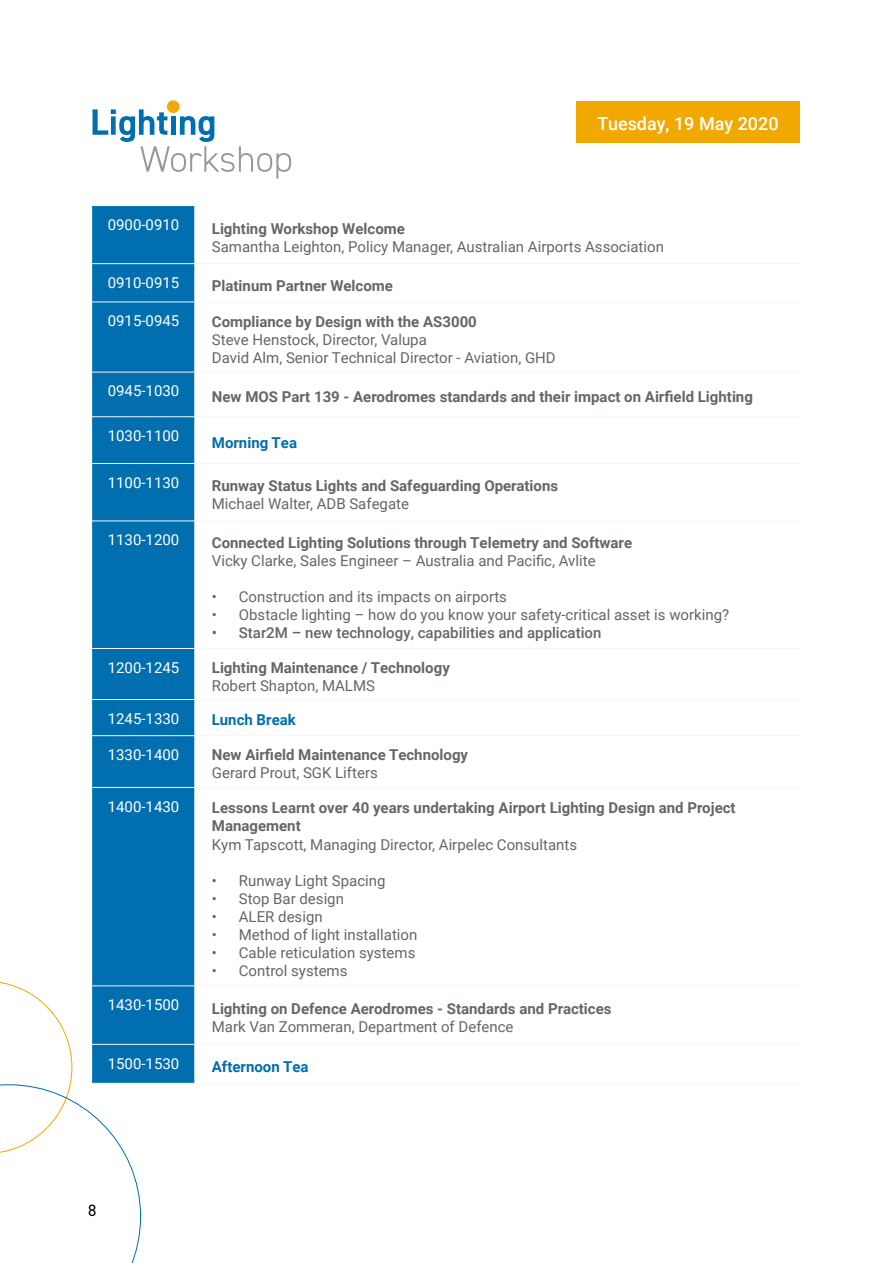
<style>
.page{position:relative;width:893px;height:1263px;background:#fff}
.page>*{position:absolute;margin:0;border:0;box-sizing:border-box;transform-origin:0 0}
.t1{font:500 18px "Roboto";color:#fff}
.t2{font:16.5px "DIN2014";color:#000}
.t3{font:15px/18px "Roboto";color:#626769}
.t4{font:700 15px/18px "Roboto";color:#626769}
.t5{font:15px "Roboto";color:#fff}
.t6{font:500 15px "Roboto";color:#626769}
.t7{font:700 15px "Roboto";color:#006eaf}
</style>
<div class="page">
<svg style="left:93px;top:109px;width:198px;height:70px"></svg>
<div style="left:167px;top:100px;width:13px;height:13px;background:#f1a800;border-radius:50%"></div>
<svg style="left:0;top:982px;width:141px;height:281px"></svg>
<div style="left:576px;top:101px;width:224px;height:41px;background:#f1a800"></div>
<div style="left:92px;top:206px;width:102px;height:877px;background:#006eaf"></div>
<hr style="left:194px;top:206px;width:1px;height:57px;background:#f8f7f7">
<hr style="left:92px;top:263px;width:103px;height:1px;background:#f8f7f7">
<hr style="left:195px;top:263px;width:606px;height:1px;background:#f8f7f7">
<hr style="left:194px;top:264px;width:1px;height:38px;background:#f8f7f7">
<hr style="left:92px;top:302px;width:103px;height:1px;background:#f8f7f7">
<hr style="left:195px;top:302px;width:606px;height:1px;background:#f8f7f7">
<hr style="left:194px;top:302px;width:1px;height:70px;background:#f8f7f7">
<hr style="left:92px;top:372px;width:103px;height:1px;background:#f8f7f7">
<hr style="left:195px;top:372px;width:606px;height:1px;background:#f8f7f7">
<hr style="left:194px;top:372px;width:1px;height:44px;background:#f8f7f7">
<hr style="left:92px;top:416px;width:103px;height:1px;background:#f8f7f7">
<hr style="left:195px;top:416px;width:606px;height:1px;background:#f8f7f7">
<hr style="left:194px;top:417px;width:1px;height:46px;background:#f8f7f7">
<hr style="left:92px;top:463px;width:103px;height:1px;background:#f8f7f7">
<hr style="left:195px;top:463px;width:606px;height:1px;background:#f8f7f7">
<hr style="left:194px;top:464px;width:1px;height:56px;background:#f8f7f7">
<hr style="left:92px;top:520px;width:103px;height:1px;background:#f8f7f7">
<hr style="left:195px;top:520px;width:606px;height:1px;background:#f8f7f7">
<hr style="left:194px;top:521px;width:1px;height:127px;background:#f8f7f7">
<hr style="left:92px;top:648px;width:103px;height:1px;background:#f8f7f7">
<hr style="left:195px;top:648px;width:606px;height:1px;background:#f8f7f7">
<hr style="left:194px;top:649px;width:1px;height:50px;background:#f8f7f7">
<hr style="left:92px;top:699px;width:103px;height:1px;background:#f8f7f7">
<hr style="left:195px;top:699px;width:606px;height:1px;background:#f8f7f7">
<hr style="left:194px;top:700px;width:1px;height:35px;background:#f8f7f7">
<hr style="left:92px;top:735px;width:103px;height:1px;background:#f8f7f7">
<hr style="left:195px;top:735px;width:606px;height:1px;background:#f8f7f7">
<hr style="left:194px;top:736px;width:1px;height:51px;background:#f8f7f7">
<hr style="left:92px;top:787px;width:103px;height:1px;background:#f8f7f7">
<hr style="left:195px;top:787px;width:606px;height:1px;background:#f8f7f7">
<hr style="left:194px;top:788px;width:1px;height:197px;background:#f8f7f7">
<hr style="left:92px;top:985px;width:103px;height:1px;background:#f8f7f7">
<hr style="left:195px;top:985px;width:606px;height:1px;background:#f8f7f7">
<hr style="left:194px;top:986px;width:1px;height:58px;background:#f8f7f7">
<hr style="left:92px;top:1044px;width:103px;height:1px;background:#f8f7f7">
<hr style="left:195px;top:1044px;width:606px;height:1px;background:#f8f7f7">
<hr style="left:194px;top:1045px;width:1px;height:38px;background:#f8f7f7">
<hr style="left:92px;top:1083px;width:103px;height:1px;background:#f8f7f7">
<hr style="left:195px;top:1083px;width:606px;height:1px;background:#f8f7f7">
<p class="t1" style="left:598px;top:111px;width:182px">Tuesday, 19 May 2020</p>
<p class="t5" style="left:108px;top:214px;width:73px">0900-0910</p>
<p class="t4" style="left:212px;top:219px;width:195px">Lighting Workshop Welcome</p>
<p class="t3" style="left:212px;top:237px;width:454px">Samantha Leighton, Policy Manager, Australian Airports Association</p>
<p class="t5" style="left:108px;top:272px;width:73px">0910-0915</p>
<p class="t4" style="left:212px;top:276px;width:183px">Platinum Partner Welcome</p>
<p class="t5" style="left:108px;top:310px;width:73px">0915-0945</p>
<p class="t4" style="left:212px;top:312px;width:267px">Compliance by Design with the AS3000</p>
<p class="t3" style="left:212px;top:330px;width:345px">Steve Henstock, Director, Valupa<br>David Alm, Senior Technical Director - Aviation, GHD</p>
<p class="t5" style="left:108px;top:380px;width:73px">0945-1030</p>
<p class="t4" style="left:212px;top:387px;width:543px">New MOS Part 139 - Aerodromes standards and their impact on Airfield Lighting</p>
<p class="t5" style="left:108px;top:425px;width:73px">1030-1100</p>
<p class="t7" style="left:212px;top:432px;width:87px">Morning Tea</p>
<p class="t5" style="left:108px;top:472px;width:73px">1100-1130</p>
<p class="t4" style="left:212px;top:476px;width:348px">Runway Status Lights and Safeguarding Operations</p>
<p class="t3" style="left:212px;top:494px;width:199px">Michael Walter, ADB Safegate</p>
<p class="t5" style="left:108px;top:529px;width:73px">1130-1200</p>
<p class="t4" style="left:212px;top:533px;width:422px">Connected Lighting Solutions through Telemetry and Software</p>
<p class="t3" style="left:212px;top:551px;width:385px">Vicky Clarke, Sales Engineer – Australia and Pacific, Avlite</p>
<p class="t3" style="left:212px;top:587px;width:297px">• Construction and its impacts on airports</p>
<p class="t3" style="left:212px;top:605px;width:519px">• Obstacle lighting – how do you know your safety-critical asset is working?</p>
<p class="t6" style="left:212px;top:622px;width:391px">• Star2M – new technology, capabilities and application</p>
<p class="t5" style="left:108px;top:657px;width:73px">1200-1245</p>
<p class="t4" style="left:212px;top:658px;width:239px">Lighting Maintenance / Technology</p>
<p class="t3" style="left:212px;top:676px;width:165px">Robert Shapton, MALMS</p>
<p class="t5" style="left:108px;top:708px;width:73px">1245-1330</p>
<p class="t7" style="left:212px;top:710px;width:85px">Lunch Break</p>
<p class="t5" style="left:108px;top:744px;width:73px">1330-1400</p>
<p class="t4" style="left:212px;top:745px;width:258px">New Airfield Maintenance Technology</p>
<p class="t3" style="left:212px;top:763px;width:167px">Gerard Prout, SGK Lifters</p>
<p class="t5" style="left:108px;top:796px;width:73px">1400-1430</p>
<p class="t4" style="left:212px;top:799px;width:525px">Lessons Learnt over 40 years undertaking Airport Lighting Design and Project<br>Management</p>
<p class="t3" style="left:212px;top:835px;width:367px">Kym Tapscott, Managing Director, Airpelec Consultants</p>
<p class="t3" style="left:212px;top:871px;width:175px">• Runway Light Spacing</p>
<p class="t3" style="left:212px;top:889px;width:134px">• Stop Bar design</p>
<p class="t3" style="left:212px;top:907px;width:112px">• ALER design</p>
<p class="t3" style="left:212px;top:925px;width:207px">• Method of light installation</p>
<p class="t3" style="left:212px;top:943px;width:205px">• Cable reticulation systems</p>
<p class="t3" style="left:212px;top:961px;width:137px">• Control systems</p>
<p class="t5" style="left:108px;top:994px;width:73px">1430-1500</p>
<p class="t4" style="left:212px;top:999px;width:401px">Lighting on Defence Aerodromes - Standards and Practices</p>
<p class="t3" style="left:212px;top:1017px;width:303px">Mark Van Zommeran, Department of Defence</p>
<p class="t5" style="left:108px;top:1053px;width:73px">1500-1530</p>
<p class="t7" style="left:212px;top:1056px;width:98px">Afternoon Tea</p>
<p class="t2" style="left:88px;top:1200px;width:10px">8</p>
</div>
